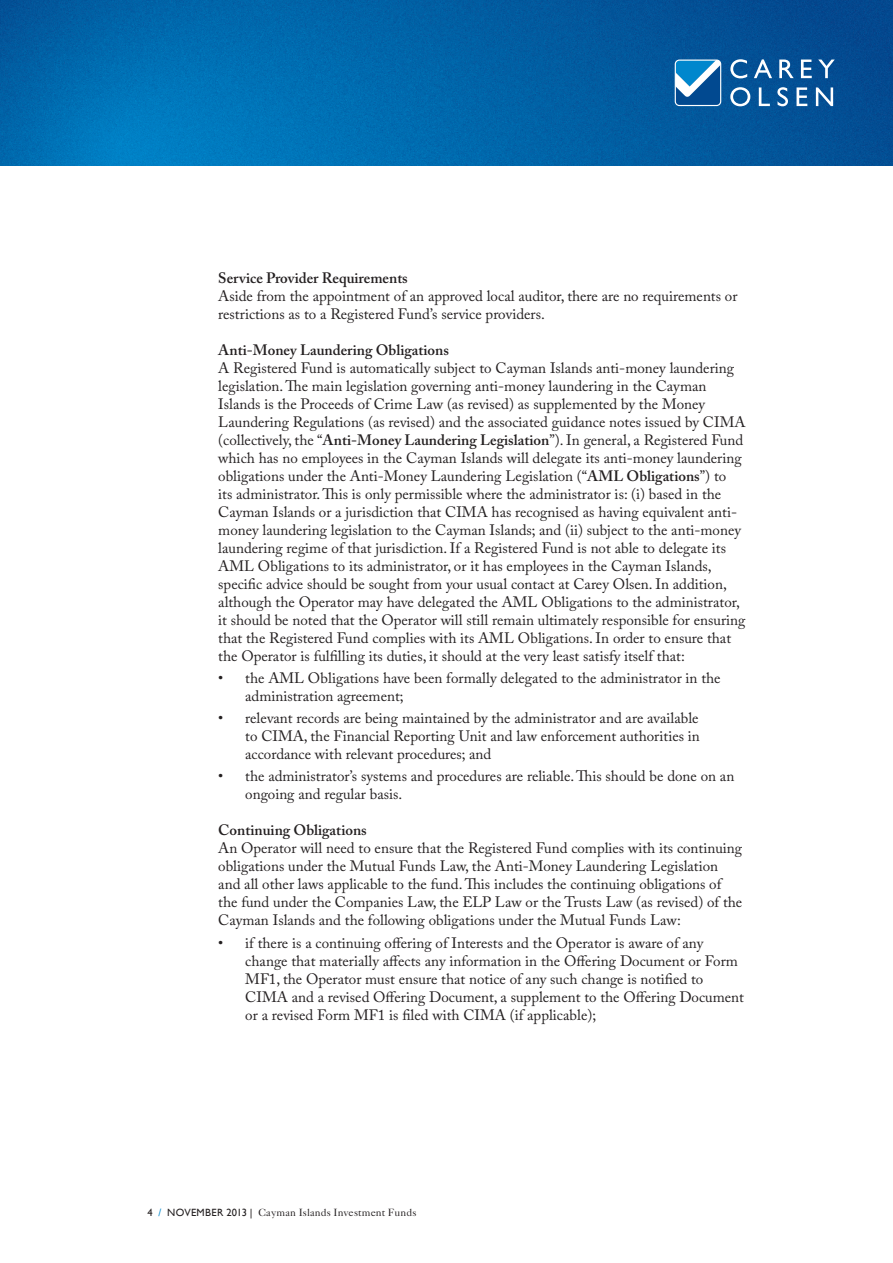
<style>
.page{position:relative;width:893px;height:1263px;background:#fff}
.page>*{position:absolute;margin:0;border:0;box-sizing:border-box;transform-origin:0 0}
.t1{font:15px/18px "Adobe Caslon Pro";color:#231f20}
.t2{font:600 15px "Adobe Caslon Pro";color:#231f20}
.t3{font:10.5px "Caslon 540 LT Std";letter-spacing:.01em;color:#231f20}
.s1{font-weight:600}
.s2{font-family:"Gill Sans"}
.s3{font-family:"Gill Sans";color:#0087cd}
</style>
<div class="page">
<img style="left:0;top:0;width:893px;height:165px">
<svg style="left:730px;top:59px;width:17px;height:19px"></svg>
<svg style="left:754px;top:59px;width:18px;height:19px"></svg>
<svg style="left:779px;top:60px;width:15px;height:18px"></svg>
<svg style="left:801px;top:60px;width:11px;height:18px"></svg>
<svg style="left:818px;top:60px;width:17px;height:18px"></svg>
<svg style="left:730px;top:87px;width:20px;height:19px"></svg>
<svg style="left:759px;top:87px;width:11px;height:19px"></svg>
<svg style="left:777px;top:87px;width:11px;height:19px"></svg>
<svg style="left:816px;top:87px;width:17px;height:19px"></svg>
<svg style="left:796px;top:87px;width:11px;height:19px"></svg>
<svg style="left:675px;top:60px;width:46px;height:46px"></svg>
<p class="t2" style="left:218px;top:269px;width:191px">Service Provider Requirements</p>
<p class="t1" style="left:218px;top:286px;width:521px">Aside from the appointment of an approved local auditor, there are no requirements or restrictions as to a Registered Fund’s service providers.</p>
<p class="t2" style="left:218px;top:341px;width:232px">Anti-Money Laundering Obligations</p>
<p class="t1" style="left:218px;top:358px;width:529px">A Registered Fund is automatically subject to Cayman Islands anti-money laundering legislation. The main legislation governing anti-money laundering in the Cayman Islands is the Proceeds of Crime Law (as revised) as supplemented by the Money Laundering Regulations (as revised) and the associated guidance notes issued by CIMA (collectively, the “<span class="s1">Anti-Money Laundering Legislation</span>”). In general, a Registered Fund which has no employees in the Cayman Islands will delegate its anti-money laundering obligations under the Anti-Money Laundering Legislation (“<span class="s1">AML Obligations</span>”) to<br>its administrator. This is only permissible where the administrator is: (i) based in the Cayman Islands or a jurisdiction that CIMA has recognised as having equivalent anti&shy;money laundering legislation to the Cayman Islands; and (ii) subject to the anti-money laundering regime of that jurisdiction. If a Registered Fund is not able to delegate its AML Obligations to its administrator, or it has employees in the Cayman Islands, specific advice should be sought from your usual contact at Carey Olsen. In addition, although the Operator may have delegated the AML Obligations to the administrator, it should be noted that the Operator will still remain ultimately responsible for ensuring that the Registered Fund complies with its AML Obligations. In order to ensure that the Operator is fulfilling its duties, it should at the very least satisfy itself that:</p>
<p class="t1" style="left:245px;top:669px;width:477px;text-indent:-27px">• the AML Obligations have been formally delegated to the administrator in the administration agreement;</p>
<p class="t1" style="left:245px;top:709px;width:456px;text-align:justify;text-indent:-27px">• relevant records are being maintained by the administrator and are available to CIMA, the Financial Reporting Unit and law enforcement authorities in accordance with relevant procedures; and</p>
<p class="t1" style="left:245px;top:767px;width:490px;text-indent:-27px">• the administrator’s systems and procedures are reliable. This should be done on an ongoing and regular basis.</p>
<p class="t2" style="left:218px;top:821px;width:150px">Continuing Obligations</p>
<p class="t1" style="left:218px;top:839px;width:525px">An Operator will need to ensure that the Registered Fund complies with its continuing obligations under the Mutual Funds Law, the Anti-Money Laundering Legislation and all other laws applicable to the fund. This includes the continuing obligations of the fund under the Companies Law, the ELP Law or the Trusts Law (as revised) of the Cayman Islands and the following obligations under the Mutual Funds Law:</p>
<p class="t1" style="left:245px;top:933px;width:500px;text-indent:-27px">• if there is a continuing offering of Interests and the Operator is aware of any change that materially affects any information in the Offering Document or Form MF1, the Operator must ensure that notice of any such change is notified to CIMA and a revised Offering Document, a supplement to the Offering Document or a revised Form MF1 is filed with CIMA (if applicable);</p>
<p class="t3" style="left:147px;top:1206px;width:271px"><span class="s2">4</span> <span class="s3">/</span> <span class="s2">NOVEMBER 2013 |</span> Cayman Islands Investment Funds</p>
</div>
